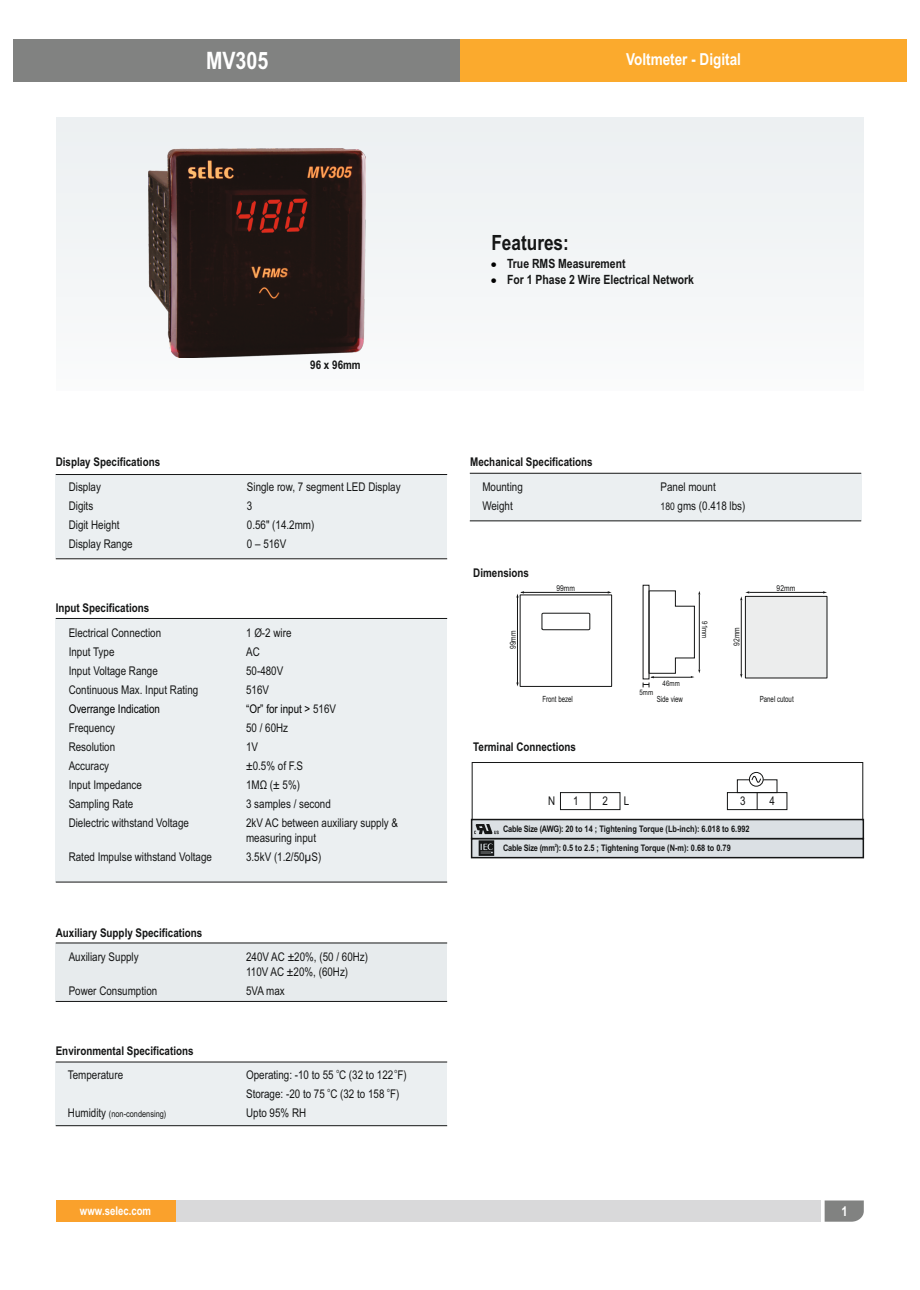
<style>
.page{position:relative;width:920px;height:1290px;background:#fff}
.page>*{position:absolute;margin:0;border:0;box-sizing:border-box;transform-origin:0 0}
.t1{font:700 24px "Arial Narrow";color:#fff}
.t2{font:700 21px "Arial Narrow";color:#151616}
.t3{font:700 16.5px "Arial Narrow";color:#fff}
.t4{font:700 13.5px "Arial Narrow";color:#fff}
.t5{font:700 12.75px/16px "Arial Narrow";color:#151616}
.t6{font:12px/15px "Arial Narrow";color:#151616}
.t7{font:700 12px "Arial Narrow";color:#151616}
.t8{font:12px "Arial Narrow";color:#000}
.t9{font:700 12px "Arial Narrow";color:#fff}
.t10{font:700 9px "Arial Narrow";color:#151616}
.t11{font:9px "Arial Narrow";color:#151616}
.t12{font:8.55px "Arial Narrow";color:#151616;scale:.88 1}
.t13{font:8.1px "Arial Narrow";color:#151616}
.t14{font:7.5px "Arial Narrow";color:#151616}
.t15{font:6px "Arial Narrow";color:#151616}
.t16{font:700 4.5px "Arial Narrow";color:#151616}
.s1{color:#151616}
.s2{font-size:12px}
.s3{font-size:10.5px}
</style>
<div class="page">
<div style="left:56px;top:117px;width:808px;height:274px;background:#f2f5f6"></div>
<div style="left:14px;top:40px;width:448px;height:42px;background:#818281"></div>
<div style="left:460px;top:40px;width:446px;height:42px;background:#fbaa2d"></div>
<div style="left:56px;top:618px;width:391px;height:264px;background:#ebeff1"></div>
<hr style="left:56px;top:618px;width:391px;height:1px;background:#151616">
<hr style="left:56px;top:882px;width:391px;height:1px;background:#151616">
<div style="left:56px;top:474px;width:391px;height:84px;background:#ebeff1"></div>
<hr style="left:56px;top:474px;width:391px;height:1px;background:#151616">
<hr style="left:56px;top:558px;width:391px;height:1px;background:#151616">
<div style="left:56px;top:943px;width:391px;height:58px;background:#e7ebed"></div>
<hr style="left:56px;top:942px;width:391px;height:1px;background:#151616">
<hr style="left:56px;top:1001px;width:391px;height:1px;background:#151616">
<div style="left:56px;top:1062px;width:391px;height:64px;background:#ebeff1"></div>
<hr style="left:56px;top:1062px;width:391px;height:1px;background:#151616">
<hr style="left:56px;top:1125px;width:391px;height:1px;background:#151616">
<div style="left:470px;top:473px;width:391px;height:47px;background:#ebeff1"></div>
<hr style="left:470px;top:473px;width:391px;height:1px;background:#151616">
<hr style="left:470px;top:520px;width:391px;height:1px;background:#151616">
<img style="left:148px;top:148px;width:218px;height:209px">
<div style="left:154px;top:1201px;width:667px;height:21px;background:#d9d9da"></div>
<svg style="left:825px;top:1200px;width:39px;height:22px"></svg>
<div style="left:56px;top:1201px;width:119px;height:21px;background:#faa12c"></div>
<div style="left:745px;top:596px;width:82px;height:82px;background:#eceded;border:1px solid #151616"></div>
<hr style="left:749px;top:592px;width:75px;height:1px;background:#151616">
<hr style="left:741px;top:600px;width:1px;height:74px;background:#151616">
<svg style="left:740px;top:591px;width:9px;height:9px"></svg>
<svg style="left:642px;top:584px;width:58px;height:103px"></svg>
<div style="left:520px;top:594px;width:92px;height:93px;border:1px solid #151616"></div>
<svg style="left:542px;top:613px;width:48px;height:17px"></svg>
<hr style="left:521px;top:592px;width:89px;height:1px;background:#151616">
<hr style="left:517px;top:596px;width:1px;height:88px;background:#151616">
<svg style="left:516px;top:591px;width:8px;height:6px"></svg>
<div style="left:560px;top:792px;width:60px;height:18px;border:1px solid #151616"></div>
<svg style="left:590px;top:792px;width:1px;height:17px"></svg>
<div style="left:727px;top:792px;width:60px;height:18px;border:1px solid #151616"></div>
<div style="left:737px;top:779px;width:40px;height:14px;border:1px solid #151616"></div>
<svg style="left:757px;top:792px;width:1px;height:17px"></svg>
<svg style="left:749px;top:772px;width:15px;height:15px"></svg>
<svg style="left:751px;top:775px;width:11px;height:8px"></svg>
<div style="left:472px;top:762px;width:391px;height:58px;border:1px solid #151616"></div>
<svg style="left:470px;top:818px;width:395px;height:41px;background:#c0c4c7"></svg>
<h1 class="t1" style="left:206px;top:43px;width:64px">MV305</h1>
<h3 class="t3" style="left:626px;top:47px;width:116px">Voltmeter - Digital</h3>
<p class="t7" style="left:310px;top:356px;width:52px">96 x 96mm</p>
<p class="t7" style="left:56px;top:453px;width:106px">Display Specifications</p>
<p class="t6" style="left:69px;top:480px;width:34px">Display</p>
<p class="t6" style="left:247px;top:480px;width:155px">Single row, 7 segment LED Display</p>
<p class="t6" style="left:69px;top:499px;width:26px">Digits</p>
<p class="t6" style="left:247px;top:499px;width:7px">3</p>
<p class="t6" style="left:69px;top:518px;width:52px">Digit Height</p>
<p class="t6" style="left:247px;top:518px;width:69px">0.56" (14.2mm)</p>
<p class="t6" style="left:69px;top:537px;width:65px">Display Range</p>
<p class="t6" style="left:247px;top:537px;width:41px">0 – 516V</p>
<p class="t7" style="left:56px;top:599px;width:95px">Input Specifications</p>
<p class="t6" style="left:69px;top:626px;width:94px">Electrical Connection</p>
<p class="t6" style="left:246px;top:626px;width:47px">1 Ø-2 wire</p>
<p class="t6" style="left:69px;top:645px;width:47px">Input Type</p>
<p class="t6" style="left:246px;top:645px;width:15px">AC</p>
<p class="t6" style="left:69px;top:664px;width:91px">Input Voltage Range</p>
<p class="t6" style="left:246px;top:664px;width:39px">50-480V</p>
<p class="t6" style="left:69px;top:683px;width:131px">Continuous Max. Input Rating</p>
<p class="t6" style="left:246px;top:683px;width:24px">516V</p>
<p class="t8" style="left:69px;top:704px;width:93px">Overrange Indication</p>
<p class="t8" style="left:246px;top:704px;width:91px">“Or” for input &gt; <span class="s1">516V</span></p>
<p class="t6" style="left:69px;top:721px;width:48px">Frequency</p>
<p class="t6" style="left:246px;top:721px;width:44px">50 / 60Hz</p>
<p class="t6" style="left:69px;top:740px;width:48px">Resolution</p>
<p class="t6" style="left:246px;top:740px;width:14px">1V</p>
<p class="t6" style="left:69px;top:759px;width:42px">Accuracy</p>
<p class="t6" style="left:246px;top:759px;width:58px">±0.5% of F.S</p>
<p class="t6" style="left:69px;top:778px;width:75px">Input Impedance</p>
<p class="t6" style="left:246px;top:778px;width:55px">1MΩ (± 5%)</p>
<p class="t6" style="left:69px;top:797px;width:66px">Sampling Rate</p>
<p class="t6" style="left:246px;top:797px;width:86px">3 samples / second</p>
<p class="t6" style="left:69px;top:816px;width:122px">Dielectric withstand Voltage</p>
<p class="t6" style="left:246px;top:816px;width:154px">2kV AC between auxiliary supply &amp; measuring input</p>
<p class="t6" style="left:69px;top:850px;width:145px">Rated Impulse withstand Voltage</p>
<p class="t6" style="left:246px;top:850px;width:77px">3.5kV (1.2/50µS)</p>
<p class="t7" style="left:56px;top:923px;width:148px">Auxiliary Supply Specifications</p>
<p class="t6" style="left:69px;top:950px;width:71px">Auxiliary Supply</p>
<p class="t6" style="left:246px;top:950px;width:124px">240V AC ±20%, (50 / 60Hz)<br>110 V AC ±20%, (60Hz)</p>
<p class="t6" style="left:69px;top:984px;width:90px">Power Consumption</p>
<p class="t6" style="left:246px;top:984px;width:40px">5VA max</p>
<p class="t7" style="left:56px;top:1041px;width:139px">Environmental Specifications</p>
<p class="t15" style="left:336px;top:1069px;width:4px">o</p>
<p class="t15" style="left:395px;top:1069px;width:4px">o</p>
<p class="t6" style="left:68px;top:1068px;width:57px">Temperature</p>
<p class="t6" style="left:246px;top:1068px;width:162px">Operating: -10 to 55 C (32 to 122 F)</p>
<p class="t15" style="left:328px;top:1088px;width:4px">o</p>
<p class="t15" style="left:387px;top:1088px;width:4px">o</p>
<p class="t6" style="left:246px;top:1087px;width:155px">Storage: -20 to 75 C (32 to 158 F)</p>
<p class="t11" style="left:68px;top:1110px;width:100px"><span class="s2">Humidity</span> (non-condensing)</p>
<p class="t6" style="left:246px;top:1106px;width:62px">Upto 95% RH</p>
<h2 class="t2" style="left:491px;top:227px;width:79px">Features:</h2>
<p class="t5" style="left:507px;top:255px;width:189px">True RMS Measurement<br>For 1 Phase 2 Wire Electrical Network</p>
<p class="t7" style="left:470px;top:453px;width:124px">Mechanical Specifications</p>
<p class="t6" style="left:482px;top:480px;width:42px">Mounting</p>
<p class="t6" style="left:660px;top:480px;width:57px">Panel mount</p>
<p class="t6" style="left:482px;top:499px;width:32px">Weight</p>
<p class="t6" style="left:660px;top:499px;width:86px"><span class="s3">180</span> gms (0.418 lbs)</p>
<p class="t7" style="left:473px;top:563px;width:57px">Dimensions</p>
<p class="t13" style="left:510px;top:649px;width:20px;rotate:-90deg">99mm</p>
<p class="t13" style="left:556px;top:585px;width:20px">99mm</p>
<p class="t14" style="left:663px;top:680px;width:19px">46mm</p>
<p class="t14" style="left:708px;top:621px;width:19px;rotate:90deg">91mm</p>
<p class="t13" style="left:734px;top:645px;width:20px;rotate:-90deg">92mm</p>
<p class="t13" style="left:777px;top:585px;width:20px">92mm</p>
<p class="t14" style="left:639px;top:690px;width:15px">5mm</p>
<p class="t12" style="left:542px;top:696px;width:36px">Front bezel</p>
<p class="t12" style="left:657px;top:696px;width:31px">Side view</p>
<p class="t12" style="left:760px;top:696px;width:40px">Panel cutout</p>
<p class="t7" style="left:473px;top:738px;width:104px">Terminal Connections</p>
<p class="t6" style="left:548px;top:795px;width:9px">N</p>
<p class="t6" style="left:573px;top:795px;width:7px">1</p>
<p class="t6" style="left:602px;top:795px;width:7px">2</p>
<p class="t6" style="left:624px;top:795px;width:7px">L</p>
<p class="t6" style="left:740px;top:795px;width:7px">3</p>
<p class="t6" style="left:769px;top:795px;width:7px">4</p>
<p class="t16" style="left:555px;top:841px;width:4px">2</p>
<p class="t10" style="left:503px;top:841px;width:229px">Cable Size (mm ): 0.5 to 2.5 ; Tightening Torque (N-m): 0.68 to 0.79</p>
<p class="t10" style="left:503px;top:822px;width:248px">Cable Size (AWG): 20 to 14 ; Tightening Torque (Lb-inch): 6.018 to 6.992</p>
<p class="t9" style="left:80px;top:1202px;width:73px">www.selec.com</p>
<p class="t4" style="left:842px;top:1201px;width:8px">1</p>
</div>
